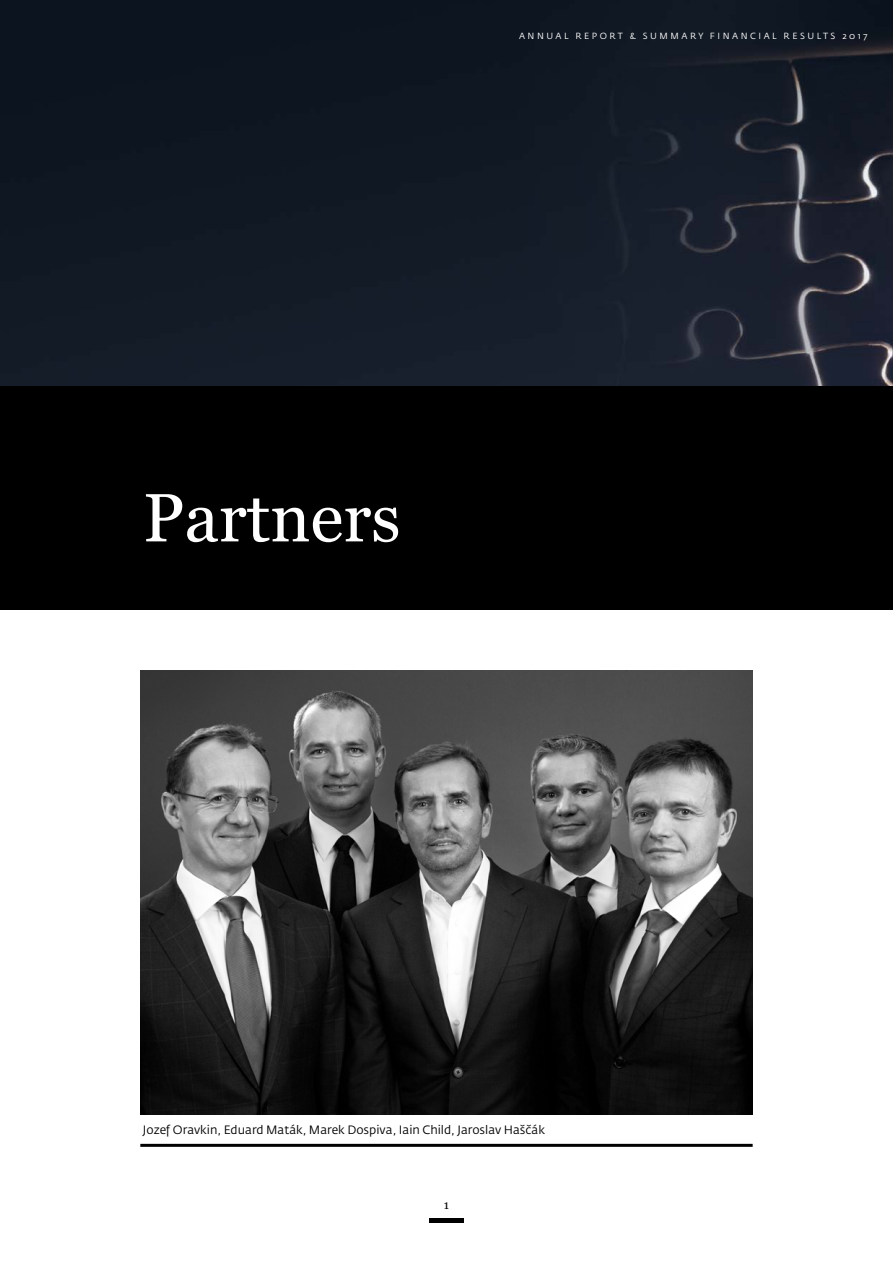
<style>
.page{position:relative;width:893px;height:1263px;background:#fff}
.page>*{position:absolute;margin:0;border:0;box-sizing:border-box;transform-origin:0 0}
.t1{font:68.1px "Georgia";color:#fff}
.t2{font:12.3px "Georgia";color:#000}
.t3{font:12px "Fedra Sans Pro";color:#000}
.t4{font:8.85px "Fedra Sans Pro";letter-spacing:.29em;color:#fff}
</style>
<div class="page">
<hr style="left:429px;top:1218px;width:34px;height:4px;background:#000">
<img style="left:0;top:0;width:893px;height:386px">
<div style="left:0;top:386px;width:893px;height:223px;background:#000"></div>
<img style="left:140px;top:671px;width:613px;height:443px">
<hr style="left:140px;top:1144px;width:613px;height:3px;background:#000">
<p class="t4" style="left:519px;top:30px;width:350px">ANNUAL REPORT &amp; SUMMARY FINANCIAL RESULTS 2017</p>
<h1 class="t1" style="left:143px;top:468px;width:259px">Partners</h1>
<p class="t3" style="left:143px;top:1122px;width:404px">Jozef Oravkin, Eduard Maták, Marek Dospiva, Iain Child, Jaroslav Haščák</p>
<p class="t2" style="left:444px;top:1196px;width:7px">1</p>
</div>
